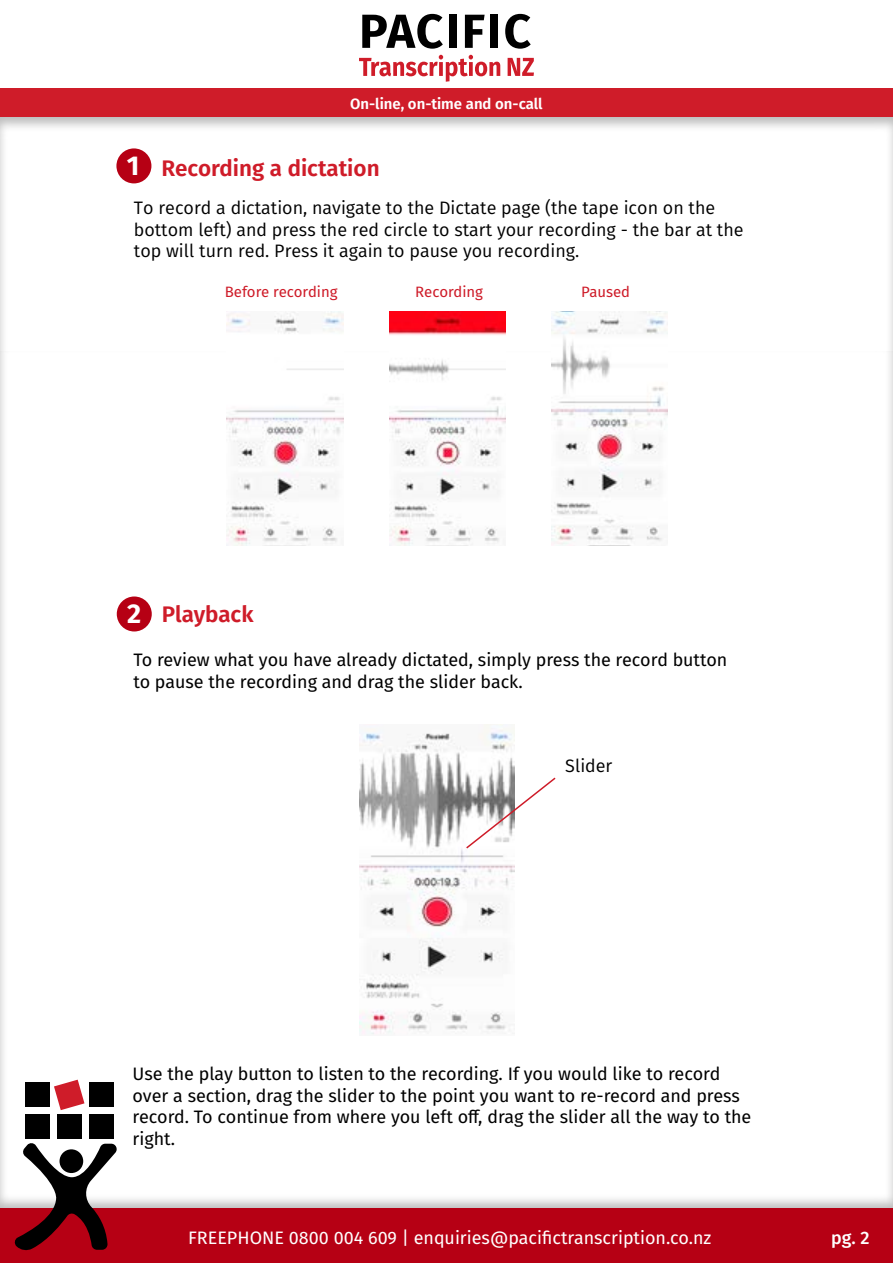
<style>
.page{position:relative;width:893px;height:1263px;background:#fff}
.page>*{position:absolute;margin:0;border:0;box-sizing:border-box;transform-origin:0 0}
.t1{font:700 27.15px "Fira Sans";color:#fff}
.t2{font:600 22.5px "Fira Sans";color:#cf1c29}
.t3{font:18px/21.6px "Fira Sans";color:#000}
.t4{font:18px/21.6px "Fira Sans";color:#000}
.t5{font:18px "Fira Sans";color:#fff}
.t6{font:500 18px "Fira Sans";color:#fff}
.t7{font:15px "Fira Sans";color:#ce1b28}
.t8{font:600 15px "Fira Sans";color:#fff}
</style>
<div class="page">
<div style="left:0;top:1209px;width:893px;height:54px;background:#b60014"></div>
<svg style="left:14px;top:1143px;width:104px;height:108px"></svg>
<div style="left:60px;top:1149px;width:23px;height:24px;background:#000;border-radius:50%"></div>
<div style="left:25px;top:1082px;width:25px;height:25px;background:#000"></div>
<svg style="left:54px;top:1080px;width:30px;height:30px"></svg>
<div style="left:89px;top:1082px;width:25px;height:25px;background:#000"></div>
<div style="left:25px;top:1114px;width:25px;height:25px;background:#000"></div>
<div style="left:57px;top:1114px;width:25px;height:25px;background:#000"></div>
<div style="left:89px;top:1114px;width:25px;height:25px;background:#000"></div>
<div style="left:0;top:88px;width:893px;height:28px;background:#cf1c29"></div>
<svg style="left:359px;top:55px;width:141px;height:27px"></svg>
<svg style="left:508px;top:58px;width:26px;height:18px"></svg>
<svg style="left:362px;top:14px;width:81px;height:35px"></svg>
<div style="left:449px;top:15px;width:7px;height:33px;background:#000"></div>
<svg style="left:465px;top:15px;width:20px;height:33px"></svg>
<div style="left:490px;top:15px;width:8px;height:33px;background:#000"></div>
<svg style="left:505px;top:14px;width:26px;height:35px"></svg>
<img style="left:359px;top:724px;width:156px;height:310px">
<svg style="left:465px;top:776px;width:91px;height:74px"></svg>
<div style="left:117px;top:596px;width:35px;height:35px;background:#b60014;border-radius:50%"></div>
<img style="left:227px;top:312px;width:116px;height:233px">
<img style="left:389px;top:312px;width:117px;height:233px">
<img style="left:551px;top:312px;width:117px;height:233px">
<div style="left:116px;top:148px;width:35px;height:35px;background:#b60014;border-radius:50%"></div>
<h1 class="t1" style="left:127px;top:142px;width:14px">1</h1>
<p class="t8" style="left:350px;top:92px;width:194px">On-line, on-time and on-call</p>
<p class="t2" style="left:162px;top:150px;width:220px">Recording a dictation</p>
<p class="t4" style="left:134px;top:197px;width:611px">To record a dictation, navigate to the Dictate page (the tape icon on the bottom left) and press the red circle to start your recording - the bar at the top will turn red. Press it again to pause you recording.</p>
<p class="t7" style="left:225px;top:280px;width:114px">Before recording</p>
<p class="t7" style="left:415px;top:280px;width:69px">Recording</p>
<p class="t7" style="left:581px;top:280px;width:50px">Paused</p>
<h1 class="t1" style="left:127px;top:590px;width:16px">2</h1>
<p class="t2" style="left:162px;top:596px;width:93px">Playback</p>
<p class="t3" style="left:133px;top:649px;width:595px">To review what you have already dictated, simply press the record button to pause the recording and drag the slider back.</p>
<p class="t4" style="left:565px;top:754px;width:49px">Slider</p>
<p class="t3" style="left:133px;top:1062px;width:620px">Use the play button to listen to the recording. If you would like to record over a section, drag the slider to the point you want to re-record and press record. To continue from where you left off, drag the slider all the way to the right.</p>
<p class="t5" style="left:188px;top:1224px;width:525px">FREEPHONE 0800 004 609 | enquiries@pacifictranscription.co.nz</p>
<p class="t6" style="left:831px;top:1224px;width:40px">pg. 2</p>
</div>
